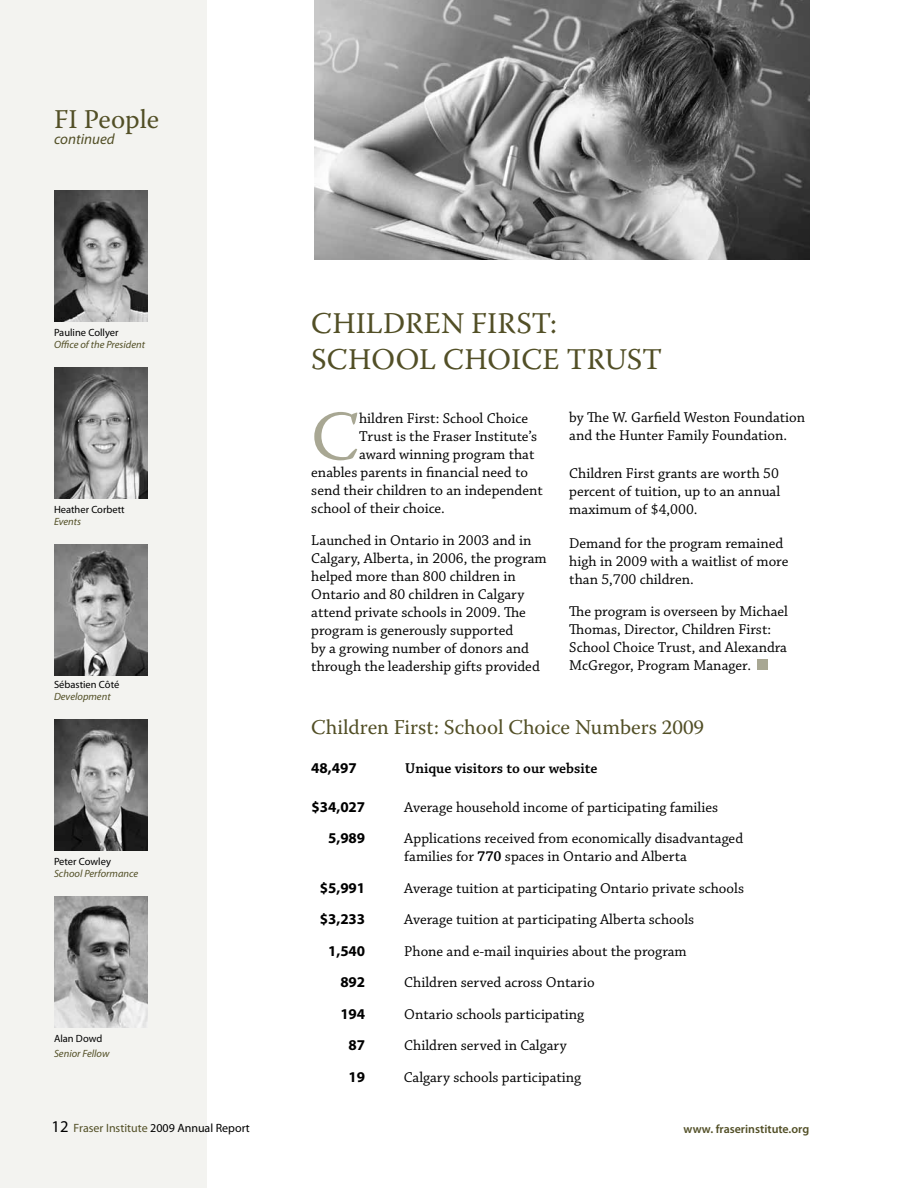
<style>
.page{position:relative;width:918px;height:1188px;background:#fff}
.page>*{position:absolute;margin:0;border:0;box-sizing:border-box;transform-origin:0 0}
.t1{font:69.6px "Warnock Pro";color:#a8a793}
.t2{font:30px/36px "Warnock Pro";letter-spacing:.005em;color:#524f26}
.t3{font:27px "Warnock Pro";color:#524f26}
.t4{font:21px "Warnock Pro";color:#524f26}
.t5{font:15px/18px "Chaparral Pro";color:#000}
.t6{font:700 15px "Myriad Pro";color:#000}
.t7{font:600 15px "Chaparral Pro";color:#000}
.t8{font:italic 15px "Myriad Pro";color:#524f26}
.t9{font:12px "Myriad Pro";color:#000}
.t10{font:600 12px "Myriad Pro";color:#524f26}
.t11{font:italic 10.5px "Myriad Pro";color:#524f26}
.t12{font:10.5px "Myriad Pro";color:#000}
.s1{font-size:16.5px}
.s2{color:#524f26}
.s3{font-weight:600}
</style>
<div class="page">
<img style="left:314px;top:0;width:495px;height:260px">
<div style="left:758px;top:659px;width:10px;height:11px;background:#a8a793"></div>
<div style="left:0;top:0;width:207px;height:1188px;background:#f3f3f0"></div>
<img style="left:54px;top:191px;width:94px;height:130px">
<img style="left:54px;top:368px;width:94px;height:130px">
<img style="left:54px;top:545px;width:94px;height:130px">
<img style="left:54px;top:719px;width:94px;height:131px">
<img style="left:54px;top:896px;width:94px;height:131px">
<h3 class="t3" style="left:54px;top:103px;width:107px">FI People</h3>
<p class="t8" style="left:54px;top:130px;width:62px">continued</p>
<p class="t12" style="left:54px;top:326px;width:66px">Pauline Collyer</p>
<p class="t11" style="left:54px;top:338px;width:93px">Office of the President</p>
<p class="t12" style="left:54px;top:503px;width:72px">Heather Corbett</p>
<p class="t11" style="left:54px;top:515px;width:29px">Events</p>
<p class="t12" style="left:54px;top:678px;width:67px">Sébastien Côté</p>
<p class="t11" style="left:54px;top:690px;width:58px">Development</p>
<p class="t12" style="left:54px;top:855px;width:58px">Peter Cowley</p>
<p class="t11" style="left:54px;top:867px;width:86px">School Performance</p>
<p class="t12" style="left:54px;top:1032px;width:50px">Alan Dowd</p>
<p class="t11" style="left:54px;top:1047px;width:57px">Senior Fellow</p>
<p class="t9" style="left:52px;top:1121px;width:200px"><span class="s1">12</span> <span class="s2">Fraser Institute</span> 2009 Annual Report</p>
<h2 class="t2" style="left:311px;top:304px;width:352px">CHILDREN FIRST:<br>SCHOOL CHOICE TRUST</h2>
<h1 class="t1" style="left:311px;top:394px;width:49px">C</h1>
<p class="t5" style="left:359px;top:410px;width:170px">hildren First: School Choice</p>
<p class="t5" style="left:359px;top:428px;width:180px">Trust is the Fraser Institute’s</p>
<p class="t5" style="left:359px;top:446px;width:177px">award winning program that</p>
<p class="t5" style="left:311px;top:464px;width:218px">enables parents in financial need to</p>
<p class="t5" style="left:311px;top:482px;width:233px">send their children to an independent</p>
<p class="t5" style="left:311px;top:500px;width:135px">school of their choice.</p>
<p class="t5" style="left:311px;top:531px;width:237px">Launched in Ontario in 2003 and in Calgary, Alberta, in 2006, the program helped more than 800 children in Ontario and 80 children in Calgary attend private schools in 2009. The program is generously supported<br>by a growing number of donors and through the leadership gifts provided</p>
<p class="t5" style="left:569px;top:409px;width:237px">by The W. Garfield Weston Foundation and the Hunter Family Foundation.</p>
<p class="t5" style="left:569px;top:464px;width:212px;text-align:justify">Children First grants are worth 50 percent of tuition, up to an annual maximum of $4,000.</p>
<p class="t5" style="left:569px;top:535px;width:221px">Demand for the program remained high in 2009 with a waitlist of more than 5,700 children.</p>
<p class="t5" style="left:569px;top:602px;width:220px">The program is overseen by Michael Thomas, Director, Children First:<br>School Choice Trust, and Alexandra McGregor, Program Manager.</p>
<h3 class="t4" style="left:311px;top:714px;width:394px">Children First: School Choice Numbers 2009</h3>
<p class="t6" style="left:311px;top:758px;width:47px">48,497</p>
<p class="t7" style="left:405px;top:759px;width:194px">Unique visitors to our website</p>
<p class="t6" style="left:311px;top:797px;width:55px">$34,027</p>
<p class="t5" style="left:404px;top:799px;width:315px">Average household income of participating families</p>
<p class="t6" style="left:328px;top:828px;width:39px">5,989</p>
<p class="t5" style="left:404px;top:830px;width:340px">Applications received from economically disadvantaged families for <span class="s3">770</span> spaces in Ontario and Alberta</p>
<p class="t6" style="left:320px;top:878px;width:47px">$5,991</p>
<p class="t5" style="left:404px;top:880px;width:341px">Average tuition at participating Ontario private schools</p>
<p class="t6" style="left:320px;top:909px;width:47px">$3,233</p>
<p class="t5" style="left:404px;top:911px;width:291px">Average tuition at participating Alberta schools</p>
<p class="t6" style="left:328px;top:941px;width:39px">1,540</p>
<p class="t5" style="left:404px;top:943px;width:284px">Phone and e-mail inquiries about the program</p>
<p class="t6" style="left:340px;top:972px;width:26px">892</p>
<p class="t5" style="left:404px;top:974px;width:192px">Children served across Ontario</p>
<p class="t6" style="left:340px;top:1004px;width:26px">194</p>
<p class="t5" style="left:404px;top:1006px;width:181px">Ontario schools participating</p>
<p class="t6" style="left:349px;top:1035px;width:18px">87</p>
<p class="t5" style="left:404px;top:1037px;width:164px">Children served in Calgary</p>
<p class="t6" style="left:349px;top:1067px;width:18px">19</p>
<p class="t5" style="left:404px;top:1069px;width:179px">Calgary schools participating</p>
<p class="t10" style="left:684px;top:1121px;width:127px">www. fraserinstitute.org</p>
</div>
